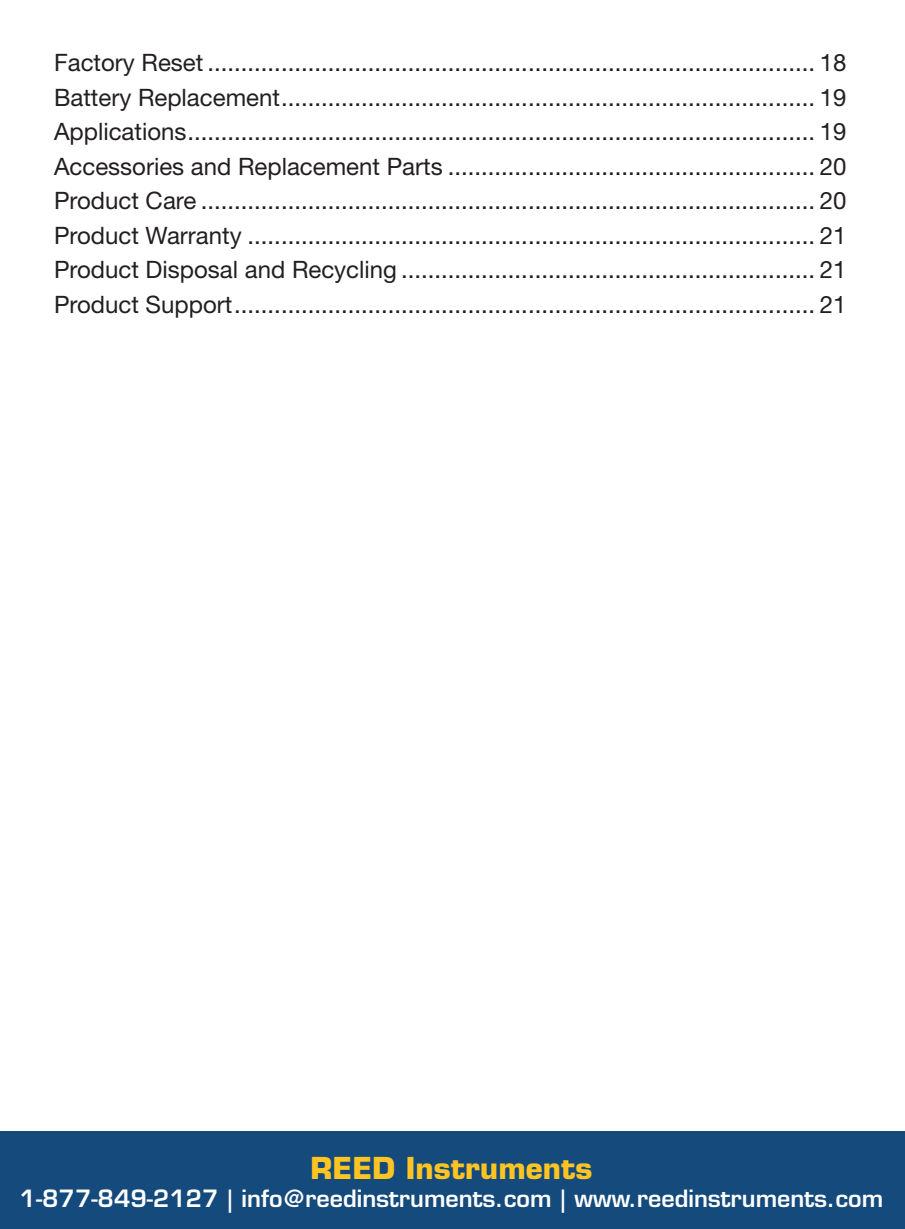
<style>
.page{position:relative;width:905px;height:1229px;background:#fff}
.page>*{position:absolute;margin:0;border:0;box-sizing:border-box;transform-origin:0 0}
.t1{font:700 29.4px "Eurostile LT Std";color:#fec422}
.t2{font:24px/34.5px "Helvetica Neue LT Std";color:#231f20;text-align:justify}
.t3{font:600 23.4px "Eurostile LT Std";color:#fff}
</style>
<div class="page">
<div style="left:0;top:1131px;width:904px;height:97px;background:#144a7c"></div>
<p class="t2" style="left:54px;top:45px;width:794px">Factory Reset ........................................................................................... 18<br>Battery Replacement................................................................................ 19<br>Applications.............................................................................................. 19<br>Accessories and Replacement Parts ....................................................... 20<br>Product Care ............................................................................................ 20<br>Product Warranty ..................................................................................... 21<br>Product Disposal and Recycling .............................................................. 21<br>Product Support....................................................................................... 21</p>
<p class="t1" style="left:310px;top:1149px;width:283px">REED Instruments</p>
<p class="t3" style="left:20px;top:1183px;width:865px">1-877-849-2127 | info@reedinstruments.com | www.reedinstruments.com</p>
</div>
